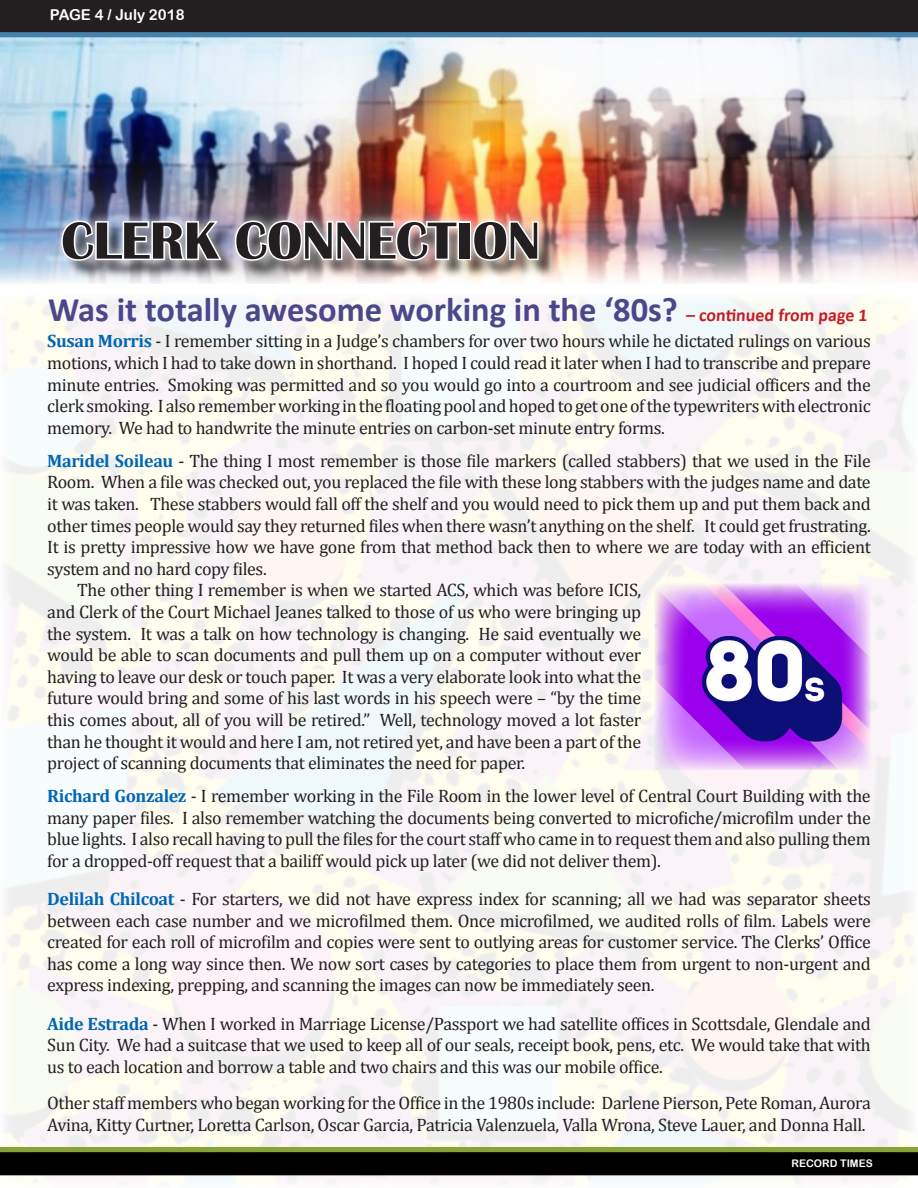
<style>
.page{position:relative;width:918px;height:1188px;background:#fff}
.page>*{position:absolute;margin:0;border:0;box-sizing:border-box;transform-origin:0 0}
.t1{font:700 54px "Britannic";color:#231f20}
.t2{font:700 34.5px "Calibri";color:#4c478a}
.t3{font:18px/21.6px "Cambria";letter-spacing:-.02em;color:#231f20;text-align:justify}
.t4{font:15px "Arial Rounded MT Bold";color:#fff}
.t5{font:10.5px "Arial Rounded MT Bold";color:#fff}
.s1{font-size:18px;color:#c41f25}
.s2{font-weight:700;color:#0166b3}
</style>
<div class="page">
<img style="left:0;top:300px;width:918px;height:882px">
<img style="left:0;top:37px;width:918px;height:246px">
<div style="left:64px;top:223px;width:493px;height:56px;background:#231f20;opacity:.75"></div>
<div style="left:52px;top:211px;width:496px;height:59px;background:#fff;opacity:.75"></div>
<svg style="left:60px;top:218px;width:164px;height:44px"></svg>
<svg style="left:233px;top:219px;width:226px;height:43px"></svg>
<div style="left:458px;top:221px;width:13px;height:39px;border:3px solid #fff"></div>
<svg style="left:471px;top:219px;width:69px;height:43px"></svg>
<div style="left:0;top:1153px;width:917px;height:22px;background:#000"></div>
<div style="left:0;top:1152px;width:918px;height:23px;border:2px solid #000"></div>
<hr style="left:0;top:1148px;width:918px;height:4px;background:#87a236">
<svg style="left:0;top:0;width:918px;height:37px;background:#272c32"></svg>
<img style="left:655px;top:584px;width:216px;height:186px">
<p class="t4" style="left:50px;top:6px;width:136px">PAGE 4 / July 2018</p>
<p class="t1" style="left:61px;top:210px;width:480px">CLERK CONNECTION</p>
<p class="t2" style="left:48px;top:287px;width:822px">Was it totally awesome working in the ‘80s? <span class="s1">– continued from page 1</span></p>
<p class="t3" style="left:47px;top:330px;width:825px"><span class="s2">Susan Morris</span> - I remember sitting in a Judge’s chambers for over two hours while he dictated rulings on various motions, which I had to take down in shorthand. I hoped I could read it later when I had to transcribe and prepare minute entries. Smoking was permitted and so you would go into a courtroom and see judicial officers and the clerk smoking. I also remember working in the floating pool and hoped to get one of the typewriters with electronic memory. We had to handwrite the minute entries on carbon-set minute entry forms.</p>
<p class="t3" style="left:47px;top:450px;width:825px"><span class="s2">Maridel Soileau</span> - The thing I most remember is those file markers (called stabbers) that we used in the File Room. When a file was checked out, you replaced the file with these long stabbers with the judges name and date it was taken. These stabbers would fall off the shelf and you would need to pick them up and put them back and other times people would say they returned files when there wasn’t anything on the shelf. It could get frustrating.<br>It is pretty impressive how we have gone from that method back then to where we are today with an efficient system and no hard copy files.</p>
<p class="t3" style="left:47px;top:579px;width:596px;text-indent:30px">The other thing I remember is when we started ACS, which was before ICIS, and Clerk of the Court Michael Jeanes talked to those of us who were bringing up the system. It was a talk on how technology is changing. He said eventually we would be able to scan documents and pull them up on a computer without ever having to leave our desk or touch paper. It was a very elaborate look into what the future would bring and some of his last words in his speech were – “by the time this comes about, all of you will be retired.” Well, technology moved a lot faster than he thought it would and here I am, not retired yet, and have been a part of the project of scanning documents that eliminates the need for paper.</p>
<p class="t3" style="left:47px;top:785px;width:825px"><span class="s2">Richard Gonzalez</span> - I remember working in the File Room in the lower level of Central Court Building with the many paper files. I also remember watching the documents being converted to microfiche/microfilm under the blue lights. I also recall having to pull the files for the court staff who came in to request them and also pulling them for a dropped-off request that a bailiff would pick up later (we did not deliver them).</p>
<p class="t3" style="left:47px;top:888px;width:825px"><span class="s2">Delilah Chilcoat</span> - For starters, we did not have express index for scanning; all we had was separator sheets between each case number and we microfilmed them. Once microfilmed, we audited rolls of film. Labels were created for each roll of microfilm and copies were sent to outlying areas for customer service. The Clerks’ Office has come a long way since then. We now sort cases by categories to place them from urgent to non-urgent and express indexing, prepping, and scanning the images can now be immediately seen.</p>
<p class="t3" style="left:47px;top:1013px;width:825px"><span class="s2">Aide Estrada</span> - When I worked in Marriage License/Passport we had satellite offices in Scottsdale, Glendale and Sun City. We had a suitcase that we used to keep all of our seals, receipt book, pens, etc. We would take that with us to each location and borrow a table and two chairs and this was our mobile office.</p>
<p class="t3" style="left:47px;top:1092px;width:825px">Other staff members who began working for the Office in the 1980s include: Darlene Pierson, Pete Roman, Aurora<br>Avina, Kitty Curtner, Loretta Carlson, Oscar Garcia, Patricia Valenzuela, Valla Wrona, Steve Lauer, and Donna Hall.</p>
<p class="t5" style="left:792px;top:1157px;width:83px">RECORD TIMES</p>
</div>
